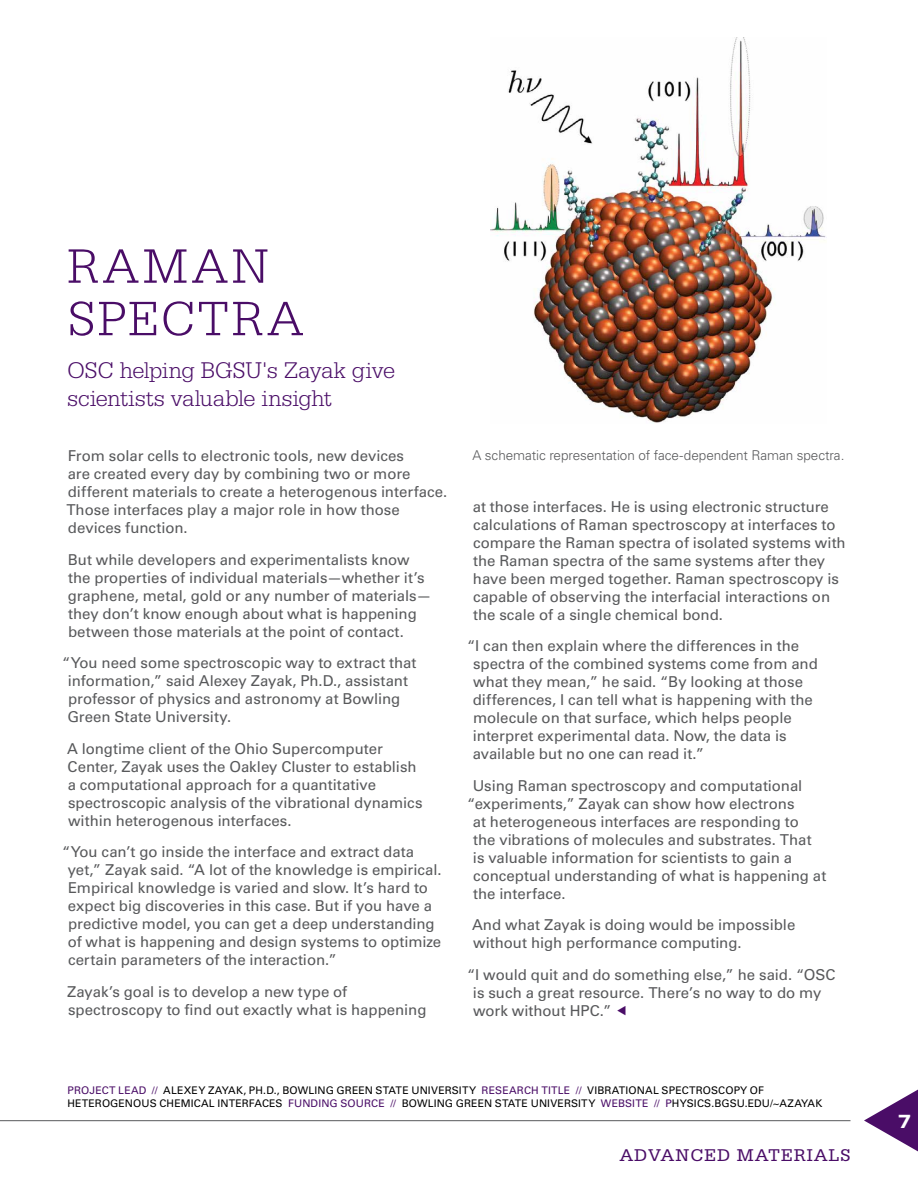
<style>
.page{position:relative;width:918px;height:1188px;background:#fff}
.page>*{position:absolute;margin:0;border:0;box-sizing:border-box;transform-origin:0 0}
.t1{font:300 51px/52.5px "Serifa Std";letter-spacing:.065em;color:#4a0d67}
.t2{font:300 24px/28.8px "Serifa Std";letter-spacing:-.01em;color:#4a0d67}
.t3{font:18px "Serifa Std";letter-spacing:.05em;color:#4a0d67}
.t4{font:700 16.5px "Geometrica";color:#fff}
.t5{font:15px/18px "Univers LT Std";letter-spacing:-.005em;color:#58595b}
.t6{font:300 13.5px "Univers LT Std";letter-spacing:-.005em;color:#58595b}
.t7{font:10.5px/12.6px "Univers LT Std";letter-spacing:.015em;color:#000}
.s1{color:#4a0d67}
</style>
<div class="page">
<hr style="left:0;top:1120px;width:850px;height:1px;background:#58595b">
<img style="left:490px;top:38px;width:336px;height:385px">
<svg style="left:864px;top:1089px;width:54px;height:63px"></svg>
<h1 class="t1" style="left:68px;top:240px;width:238px">RAMAN<br>SPECTRA</h1>
<h2 class="t2" style="left:68px;top:356px;width:329px">OSC helping BGSU's Zayak give scientists valuable insight</h2>
<p class="t5" style="left:68px;top:447px;width:338px">From solar cells to electronic tools, new devices</p>
<p class="t6" style="left:472px;top:447px;width:373px">A schematic representation of face-dependent Raman spectra.</p>
<p class="t5" style="left:66px;top:465px;width:383px">are created every day by combining two or more different materials to create a heterogenous interface.<br>Those interfaces play a major role in how those devices function.</p>
<p class="t5" style="left:68px;top:551px;width:365px">But while developers and experimentalists know the properties of individual materials—whether it’s graphene, metal, gold or any number of materials— they don’t know enough about what is happening between those materials at the point of contact.</p>
<p class="t5" style="left:67px;top:654px;width:351px;text-indent:-5px">“You need some spectroscopic way to extract that information,” said Alexey Zayak, Ph.D., assistant professor of physics and astronomy at Bowling Green State University.</p>
<p class="t5" style="left:67px;top:740px;width:357px">A longtime client of the Ohio Supercomputer Center, Zayak uses the Oakley Cluster to establish a computational approach for a quantitative spectroscopic analysis of the vibrational dynamics within heterogenous interfaces.</p>
<p class="t5" style="left:68px;top:843px;width:375px;text-indent:-5px">“You can’t go inside the interface and extract data yet,” Zayak said. “A lot of the knowledge is empirical.<br>Empirical knowledge is varied and slow. It’s hard to expect big discoveries in this case. But if you have a predictive model, you can get a deep understanding of what is happening and design systems to optimize certain parameters of the interaction.”</p>
<p class="t5" style="left:67px;top:983px;width:361px">Zayak’s goal is to develop a new type of spectroscopy to find out exactly what is happening</p>
<p class="t5" style="left:473px;top:497px;width:375px">at those interfaces. He is using electronic structure calculations of Raman spectroscopy at interfaces to compare the Raman spectra of isolated systems with the Raman spectra of the same systems after they have been merged together. Raman spectroscopy is capable of observing the interfacial interactions on the scale of a single chemical bond.</p>
<p class="t5" style="left:473px;top:637px;width:347px;text-indent:-5px">“I can then explain where the differences in the spectra of the combined systems come from and what they mean,” he said. “By looking at those differences, I can tell what is happening with the molecule on that surface, which helps people interpret experimental data. Now, the data is available but no one can read it.”</p>
<p class="t5" style="left:473px;top:776px;width:331px">Using Raman spectroscopy and computational</p>
<p class="t5" style="left:467px;top:794px;width:329px">“experiments,” Zayak can show how electrons</p>
<p class="t5" style="left:473px;top:812px;width:328px">at heterogeneous interfaces are responding to</p>
<p class="t5" style="left:473px;top:830px;width:340px">the vibrations of molecules and substrates. That</p>
<p class="t5" style="left:473px;top:848px;width:321px">is valuable information for scientists to gain a</p>
<p class="t5" style="left:473px;top:866px;width:355px">conceptual understanding of what is happening at</p>
<p class="t5" style="left:473px;top:884px;width:94px">the interface.</p>
<p class="t5" style="left:472px;top:916px;width:325px">And what Zayak is doing would be impossible without high performance computing.</p>
<p class="t5" style="left:473px;top:965px;width:364px;text-indent:-6px">“I would quit and do something else,” he said. “OSC is such a great resource. There’s no way to do my work without HPC.”</p>
<p class="t7" style="left:68px;top:1084px;width:756px"><span class="s1">PROJECT LEAD //</span> ALEXEY ZAYAK, PH.D., BOWLING GREEN STATE UNIVERSITY <span class="s1">RESEARCH TITLE //</span> VIBRATIONAL SPECTROSCOPY OF<br>HETEROGENOUS CHEMICAL INTERFACES <span class="s1">FUNDING SOURCE //</span> BOWLING GREEN STATE UNIVERSITY <span class="s1">WEBSITE // P</span>HYSICS.BGSU.EDU/~AZAYAK</p>
<p class="t3" style="left:619px;top:1145px;width:233px">ADVANCED MATERIALS</p>
<p class="t4" style="left:898px;top:1110px;width:14px">7</p>
</div>
